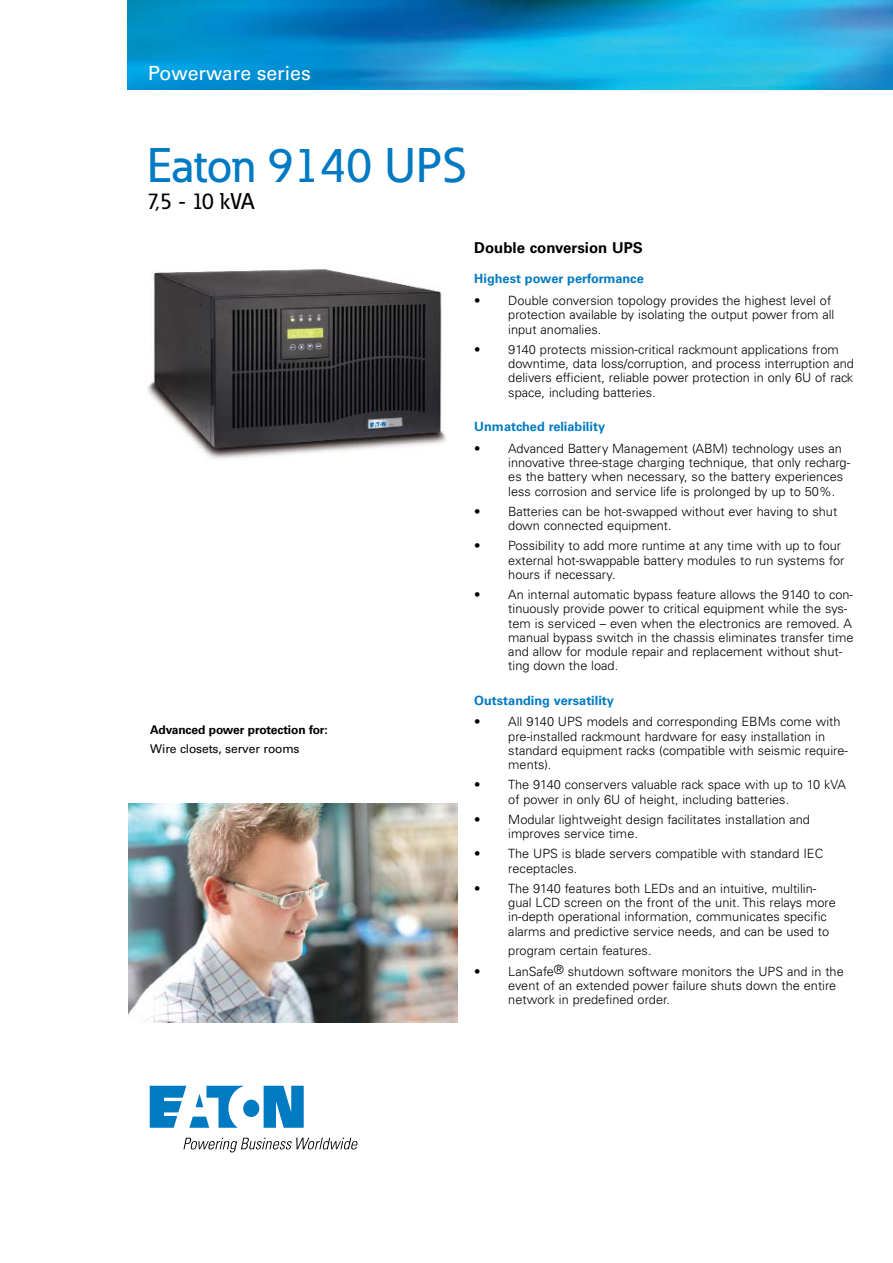
<style>
.page{position:relative;width:893px;height:1263px;background:#fff}
.page>*{position:absolute;margin:0;border:0;box-sizing:border-box;transform-origin:0 0}
.t1{font:500 48px "Eaton";color:#007ac2}
.t2{font:500 22.5px "Eaton";color:#000}
.t3{font:19.5px "Univers";color:#fff}
.t4{font:700 15px "Univers";color:#000}
.t5{font:300 12.75px/14.2px "Univers";color:#000}
.t6{font:700 12.75px "Univers";color:#007ac2}
.t7{font:700 12px "Univers";letter-spacing:-.01em;color:#000}
.t8{font:12px "Univers";letter-spacing:-.01em;color:#000}
</style>
<div class="page">
<img style="left:127px;top:0;width:766px;height:89px">
<svg style="left:150px;top:1086px;width:154px;height:42px"></svg>
<svg style="left:183px;top:1138px;width:175px;height:14px"></svg>
<img style="left:147px;top:269px;width:299px;height:191px">
<img style="left:129px;top:803px;width:328px;height:220px">
<h3 class="t3" style="left:148px;top:62px;width:164px">Powerware series</h3>
<h1 class="t1" style="left:147px;top:136px;width:321px">Eaton 9140 UPS</h1>
<h2 class="t2" style="left:147px;top:187px;width:109px">7,5 - 10 kVA</h2>
<p class="t7" style="left:150px;top:722px;width:179px">Advanced power protection for:</p>
<p class="t8" style="left:150px;top:742px;width:151px">Wire closets, server rooms</p>
<p class="t4" style="left:474px;top:239px;width:170px">Double conversion UPS</p>
<p class="t6" style="left:474px;top:271px;width:171px">Highest power performance</p>
<p class="t5" style="left:508px;top:294px;width:328px;text-indent:-34px">• Double conversion topology provides the highest level of protection available by isolating the output power from all input anomalies.</p>
<p class="t5" style="left:508px;top:342px;width:347px;text-indent:-34px">• 9140 protects mission-critical rackmount applications from downtime, data loss/corruption, and process interruption and delivers efficient, reliable power protection in only 6U of rack space, including batteries.</p>
<p class="t6" style="left:474px;top:419px;width:132px">Unmatched reliability</p>
<p class="t5" style="left:508px;top:441px;width:343px;text-indent:-34px">• Advanced Battery Management (ABM) technology uses an innovative three-stage charging technique, that only recharg&shy;es the battery when necessary, so the battery experiences less corrosion and service life is prolonged by up to 50%.</p>
<p class="t5" style="left:508px;top:504px;width:331px;text-indent:-34px">• Batteries can be hot-swapped without ever having to shut down connected equipment.</p>
<p class="t5" style="left:508px;top:539px;width:338px;text-indent:-34px">• Possibility to add more runtime at any time with up to four external hot-swappable battery modules to run systems for hours if necessary.</p>
<p class="t5" style="left:508px;top:587px;width:347px;text-indent:-34px">• An internal automatic bypass feature allows the 9140 to con&shy;tinuously provide power to critical equipment while the sys&shy;tem is serviced – even when the electronics are removed. A manual bypass switch in the chassis eliminates transfer time and allow for module repair and replacement without shut&shy;ting down the load.</p>
<p class="t6" style="left:474px;top:693px;width:141px">Outstanding versatility</p>
<p class="t5" style="left:508px;top:715px;width:341px;text-indent:-34px">• All 9140 UPS models and corresponding EBMs come with pre-installed rackmount hardware for easy installation in standard equipment racks (compatible with seismic require&shy;ments).</p>
<p class="t5" style="left:508px;top:778px;width:339px;text-indent:-34px">• The 9140 conservers valuable rack space with up to 10 kVA of power in only 6U of height, including batteries.</p>
<p class="t5" style="left:508px;top:812px;width:303px;text-indent:-34px">• Modular lightweight design facilitates installation and improves service time.</p>
<p class="t5" style="left:508px;top:847px;width:316px;text-indent:-34px">• The UPS is blade servers compatible with standard IEC receptacles.</p>
<p class="t5" style="left:508px;top:881px;width:329px;text-indent:-34px">• The 9140 features both LEDs and an intuitive, multilin&shy;gual LCD screen on the front of the unit. This relays more in-depth operational information, communicates specific alarms and predictive service needs, and can be used to</p>
<p class="t5" style="left:508px;top:944px;width:145px">program certain features.</p>
<p class="t5" style="left:508px;top:964px;width:337px;text-indent:-34px">• LanSafe® shutdown software monitors the UPS and in the event of an extended power failure shuts down the entire network in predefined order.</p>
</div>
